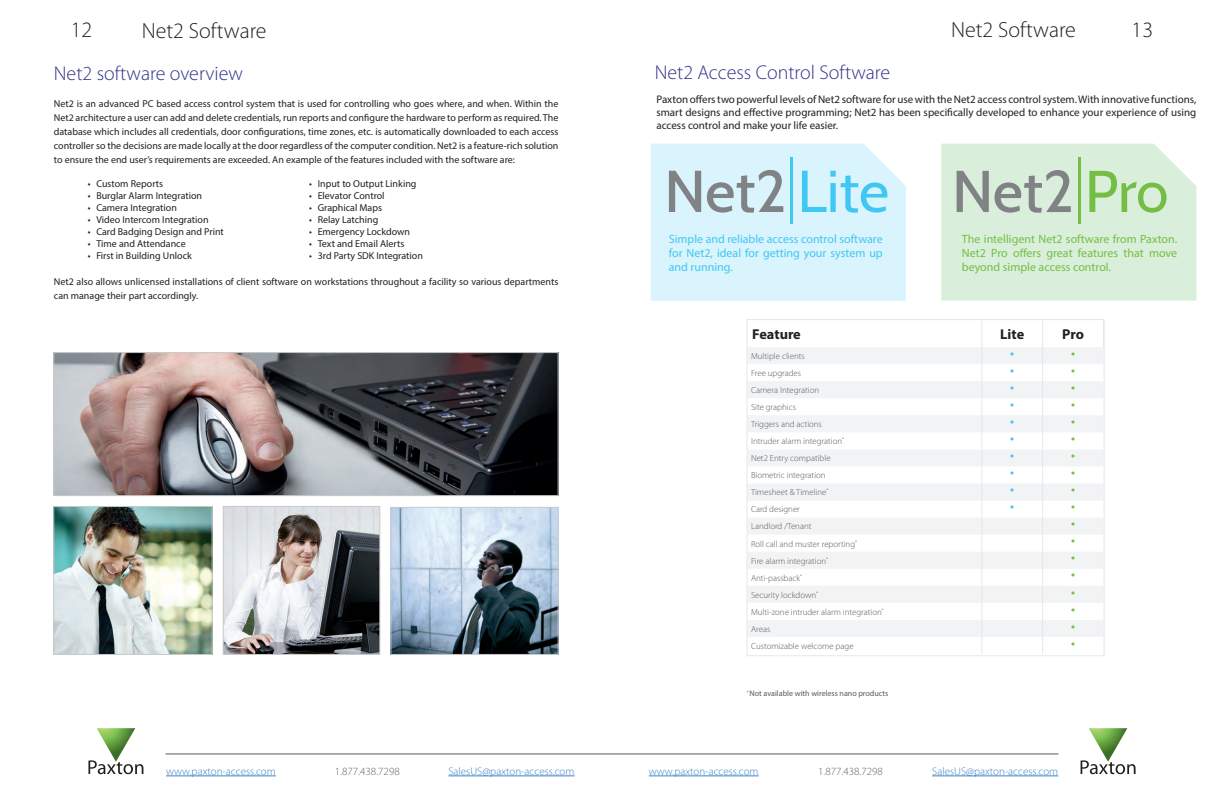
<style>
.page{position:relative;width:1224px;height:792px;background:#fff}
.page>*{position:absolute;margin:0;border:0;box-sizing:border-box;transform-origin:0 0}
.t1{font:500 59px "Cabin";color:#808285}
.t2{font:500 58.9px "Cabin";color:#808285}
.Page_header_left{font:300 22px "Myriad Pro";color:#231f20}
.Category_headers{font:300 20px "Myriad Pro";color:#30338a}
.Blue_header_bold{font:300 20px "Myriad Pro";color:#30338a}
.Features_table_heade{font:700 14.3px "Myriad Pro";letter-spacing:-.005em;color:#231f20}
.Features_table_lite{font:700 14.3px "Myriad Pro";letter-spacing:-.005em;color:#231f20}
.P4_Net2_Pro_text{font:12px/14.4px "Myriad Pro";color:#74bf44;text-align:justify}
.P4_Net2_Lite_text{font:12px/14.4px "Myriad Pro";color:#41c7f3;text-align:justify}
.Features_table_Net2{font:700 11.6px "Myriad Pro";color:#74bf43}
.Features_table_Net2-2{font:700 11.6px "Myriad Pro";color:#40c7f4}
.P2_intro{font:11px/13.2px "Myriad Pro";color:#231f20;text-align:justify}
.t3{font:300 11px "Myriad Pro";color:#4082c4}
.t4{font:300 11px "Myriad Pro";color:#636366}
.Body_copy_black{font:10px/14px "Myriad Pro";color:#231f20;text-align:justify}
.Software_Features{font:300 8.8px "Myriad Pro";color:#57585a}
.T_Cs{font:8px "Myriad Pro";color:#57585a}
.s1{font-weight:400;color:#40c7f4}
.s2{font-weight:400;color:#74bf43}
</style>
<div class="page">
<hr style="left:449px;top:776px;width:125px;height:1px;background:#4082c4">
<svg style="left:88px;top:728px;width:55px;height:46px"></svg>
<svg style="left:1081px;top:728px;width:55px;height:46px"></svg>
<hr style="left:166px;top:776px;width:110px;height:1px;background:#4082c4">
<hr style="left:932px;top:776px;width:126px;height:1px;background:#4082c4">
<hr style="left:649px;top:776px;width:110px;height:1px;background:#4082c4">
<hr style="left:166px;top:754px;width:892px;height:1px;background:#57585a">
<img style="left:393px;top:509px;width:163px;height:144px">
<div style="left:391px;top:507px;width:167px;height:148px;border:1px solid #c9cacc"></div>
<img style="left:56px;top:354px;width:500px;height:140px">
<div style="left:54px;top:352px;width:504px;height:144px;border:1px solid #c9cacc"></div>
<img style="left:56px;top:508px;width:154px;height:145px">
<div style="left:54px;top:506px;width:158px;height:149px;border:1px solid #c9cacc"></div>
<img style="left:225px;top:508px;width:153px;height:145px">
<div style="left:223px;top:506px;width:157px;height:149px;border:1px solid #c9cacc"></div>
<svg style="left:749px;top:347px;width:354px;height:290px;fill:#f2f3f4"></svg>
<svg style="left:982px;top:347px;width:1px;height:290px"></svg>
<svg style="left:1042px;top:321px;width:1px;height:333px"></svg>
<div style="left:747px;top:319px;width:358px;height:337px;border:1px solid #e6e7e9"></div>
<div style="left:651px;top:144px;width:255px;height:157px;background:#d9f4fc"></div>
<div style="left:941px;top:144px;width:255px;height:157px;background:#d9efdb"></div>
<hr style="left:791px;top:158px;width:2px;height:66px;background:#40c7f4">
<hr style="left:1078px;top:158px;width:2px;height:66px;background:#74bf43">
<p class="Page_header_left" style="left:142px;top:19px;width:126px">Net2 Software</p>
<p class="Page_header_left" style="left:951px;top:17px;width:126px">Net2 Software</p>
<h3 class="Page_header_left" style="left:71px;top:17px;width:23px">12</h3>
<h3 class="Page_header_left" style="left:1132px;top:17px;width:23px">13</h3>
<p class="Blue_header_bold" style="left:54px;top:62px;width:191px">Net2 software overview</p>
<p class="Body_copy_black" style="left:54px;top:97px;width:506px">Net2 is an advanced PC based access control system that is used for controlling who goes where, and when. Within the Net2 architecture a user can add and delete credentials, run reports and configure the hardware to perform as required. The database which includes all credentials, door configurations, time zones, etc. is automatically downloaded to each access controller so the decisions are made locally at the door regardless of the computer condition. Net2 is a feature-rich solution to ensure the end user’s requirements are exceeded. An example of the features included with the software are:</p>
<p class="Body_copy_black" style="left:88px;top:177px;width:77px">• Custom Reports</p>
<p class="Body_copy_black" style="left:88px;top:189px;width:116px">• Burglar Alarm Integration</p>
<p class="Body_copy_black" style="left:88px;top:201px;width:91px">• Camera Integration</p>
<p class="Body_copy_black" style="left:88px;top:213px;width:122px">• Video Intercom Integration</p>
<p class="Body_copy_black" style="left:88px;top:225px;width:137px">• Card Badging Design and Print</p>
<p class="Body_copy_black" style="left:88px;top:237px;width:99px">• Time and Attendance</p>
<p class="Body_copy_black" style="left:88px;top:249px;width:106px">• First in Building Unlock</p>
<p class="Body_copy_black" style="left:309px;top:177px;width:109px">• Input to Output Linking</p>
<p class="Body_copy_black" style="left:309px;top:189px;width:77px">• Elevator Control</p>
<p class="Body_copy_black" style="left:309px;top:201px;width:74px">• Graphical Maps</p>
<p class="Body_copy_black" style="left:309px;top:213px;width:71px">• Relay Latching</p>
<p class="Body_copy_black" style="left:309px;top:225px;width:102px">• Emergency Lockdown</p>
<p class="Body_copy_black" style="left:309px;top:237px;width:97px">• Text and Email Alerts</p>
<p class="Body_copy_black" style="left:309px;top:249px;width:115px">• 3rd Party SDK Integration</p>
<p class="Body_copy_black" style="left:54px;top:275px;width:506px">Net2 also allows unlicensed installations of client software on workstations throughout a facility so various departments can manage their part accordingly.</p>
<p class="Category_headers" style="left:655px;top:61px;width:237px">Net2 Access Control Software</p>
<p class="P2_intro" style="left:656px;top:92px;width:542px">Paxton offers two powerful levels of Net2 software for use with the Net2 access control system. With innovative functions, smart designs and effective programming; Net2 has been specifically developed to enhance your experience of using access control and make your life easier.</p>
<p class="t1" style="left:664px;top:155px;width:226px">Net2 <span class="s1">Lite</span></p>
<p class="t2" style="left:952px;top:155px;width:218px">Net2 <span class="s2">Pro</span></p>
<p class="P4_Net2_Lite_text" style="left:669px;top:231px;width:216px">Simple and reliable access control software for Net2, ideal for getting your system up and running.</p>
<p class="P4_Net2_Pro_text" style="left:962px;top:231px;width:217px">The intelligent Net2 software from Paxton.<br>Net2 Pro offers great features that move beyond simple access control.</p>
<p class="Features_table_heade" style="left:752px;top:325px;width:50px">Feature</p>
<p class="Features_table_lite" style="left:1000px;top:325px;width:25px">Lite</p>
<p class="Features_table_lite" style="left:1062px;top:325px;width:23px">Pro</p>
<p class="Software_Features" style="left:751px;top:351px;width:55px">Multiple clients</p>
<p class="Features_table_Net2-2" style="left:1010px;top:345px;width:5px">•</p>
<p class="Features_table_Net2" style="left:1071px;top:345px;width:5px">•</p>
<p class="Software_Features" style="left:751px;top:368px;width:52px">Free upgrades</p>
<p class="Features_table_Net2-2" style="left:1010px;top:362px;width:5px">•</p>
<p class="Features_table_Net2" style="left:1071px;top:362px;width:5px">•</p>
<p class="Software_Features" style="left:751px;top:385px;width:70px">Camera Integration</p>
<p class="Features_table_Net2-2" style="left:1010px;top:379px;width:5px">•</p>
<p class="Features_table_Net2" style="left:1071px;top:379px;width:5px">•</p>
<p class="Software_Features" style="left:751px;top:402px;width:46px">Site graphics</p>
<p class="Features_table_Net2-2" style="left:1010px;top:397px;width:5px">•</p>
<p class="Features_table_Net2" style="left:1071px;top:397px;width:5px">•</p>
<p class="Software_Features" style="left:751px;top:419px;width:72px">Triggers and actions</p>
<p class="Features_table_Net2-2" style="left:1010px;top:414px;width:5px">•</p>
<p class="Features_table_Net2" style="left:1071px;top:414px;width:5px">•</p>
<p class="Software_Features" style="left:751px;top:436px;width:95px">Intruder alarm integration<sup>*</sup></p>
<p class="Features_table_Net2-2" style="left:1010px;top:431px;width:5px">•</p>
<p class="Features_table_Net2" style="left:1071px;top:431px;width:5px">•</p>
<p class="Software_Features" style="left:751px;top:454px;width:81px">Net2 Entry compatible</p>
<p class="Features_table_Net2-2" style="left:1010px;top:448px;width:5px">•</p>
<p class="Features_table_Net2" style="left:1071px;top:448px;width:5px">•</p>
<p class="Software_Features" style="left:751px;top:471px;width:76px">Biometric integration</p>
<p class="Features_table_Net2-2" style="left:1010px;top:465px;width:5px">•</p>
<p class="Features_table_Net2" style="left:1071px;top:465px;width:5px">•</p>
<p class="Software_Features" style="left:751px;top:488px;width:79px">Timesheet &amp; Timeline<sup>*</sup></p>
<p class="Features_table_Net2-2" style="left:1010px;top:482px;width:5px">•</p>
<p class="Features_table_Net2" style="left:1071px;top:482px;width:5px">•</p>
<p class="Software_Features" style="left:751px;top:505px;width:50px">Card designer</p>
<p class="Features_table_Net2-2" style="left:1010px;top:499px;width:5px">•</p>
<p class="Features_table_Net2" style="left:1071px;top:499px;width:5px">•</p>
<p class="Software_Features" style="left:751px;top:522px;width:62px">Landlord /Tenant</p>
<p class="Features_table_Net2" style="left:1071px;top:516px;width:5px">•</p>
<p class="Software_Features" style="left:751px;top:539px;width:108px">Roll call and muster reporting<sup>*</sup></p>
<p class="Features_table_Net2" style="left:1071px;top:533px;width:5px">•</p>
<p class="Software_Features" style="left:751px;top:556px;width:79px">Fire alarm integration<sup>*</sup></p>
<p class="Features_table_Net2" style="left:1071px;top:550px;width:5px">•</p>
<p class="Software_Features" style="left:751px;top:573px;width:53px">Anti-passback<sup>*</sup></p>
<p class="Features_table_Net2" style="left:1071px;top:567px;width:5px">•</p>
<p class="Software_Features" style="left:751px;top:590px;width:69px">Security lockdown<sup>*</sup></p>
<p class="Features_table_Net2" style="left:1071px;top:584px;width:5px">•</p>
<p class="Software_Features" style="left:751px;top:607px;width:134px">Multi-zone intruder alarm integration<sup>*</sup></p>
<p class="Features_table_Net2" style="left:1071px;top:601px;width:5px">•</p>
<p class="Software_Features" style="left:751px;top:624px;width:21px">Areas</p>
<p class="Features_table_Net2" style="left:1071px;top:618px;width:5px">•</p>
<p class="Software_Features" style="left:751px;top:641px;width:104px">Customizable welcome page</p>
<p class="Features_table_Net2" style="left:1071px;top:635px;width:5px">•</p>
<p class="T_Cs" style="left:747px;top:689px;width:143px"><sup>*</sup> Not available with wireless nano products</p>
<p class="t3" style="left:166px;top:765px;width:111px">www.paxton-access.com</p>
<p class="t4" style="left:335px;top:765px;width:66px">1.877.438.7298</p>
<p class="t3" style="left:649px;top:765px;width:111px">www.paxton-access.com</p>
<p class="t4" style="left:818px;top:765px;width:66px">1.877.438.7298</p>
<p class="t3" style="left:932px;top:765px;width:127px">SalesUS@paxton-access.com</p>
<p class="t3" style="left:449px;top:765px;width:127px">SalesUS@paxton-access.com</p>
</div>
